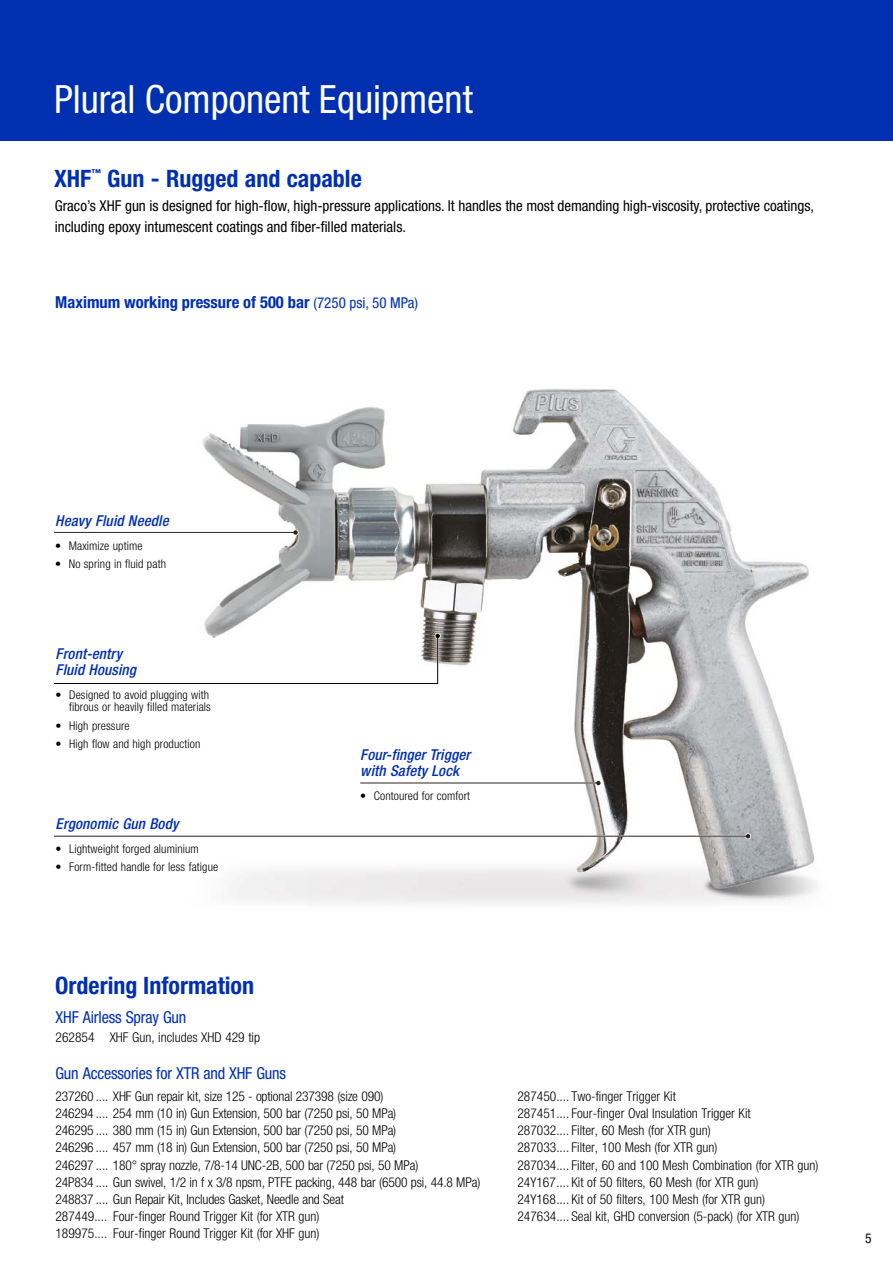
<style>
.page{position:relative;width:893px;height:1263px;background:#fff}
.page>*{position:absolute;margin:0;border:0;box-sizing:border-box;transform-origin:0 0}
.t1{font:condensed 39px "Helvetica Neue LT Std";color:#fff}
.t2{font:700 condensed 24px "Helvetica Neue LT Std";color:#002fb0}
.t3{font:condensed 16.5px "Helvetica Neue LT Std";letter-spacing:-.01em;color:#002fb0}
.t4{font:700 condensed 16.5px "Helvetica Neue LT Std";color:#002fb0}
.t5{font:condensed 15px/21px "Helvetica Neue LT Std";color:#000}
.t6{font:italic 500 condensed 15px/16.5px "Helvetica Neue LT Std";letter-spacing:.01em;color:#002fb0}
.t7{font:300 condensed 13.5px/17.1px "Helvetica Neue LT Std";color:#000}
.t8{font:condensed 13.5px "Helvetica Neue LT Std";color:#000}
.t9{font:300 condensed 12px/12.8px "Helvetica Neue LT Std";letter-spacing:.01em;color:#000;text-align:right}
.t10{font:700 condensed 9.6px "Helvetica Neue LT Std";color:#002fb0}
.s1{font-weight:400;font-size:15px}
</style>
<div class="page">
<div style="left:0;top:0;width:893px;height:140px;background:#002fb0"></div>
<img style="left:148px;top:389px;width:669px;height:515px">
<hr style="left:54px;top:532px;width:241px;height:1px;background:#2a2522">
<svg style="left:293px;top:529px;width:6px;height:6px"></svg>
<hr style="left:360px;top:782px;width:238px;height:2px;background:#fff">
<hr style="left:360px;top:783px;width:238px;height:1px;background:#2a2522">
<svg style="left:595px;top:780px;width:6px;height:6px"></svg>
<hr style="left:157px;top:835px;width:591px;height:2px;background:#fff">
<hr style="left:54px;top:836px;width:694px;height:1px;background:#2a2522">
<svg style="left:745px;top:833px;width:6px;height:6px"></svg>
<svg style="left:54px;top:633px;width:387px;height:52px"></svg>
<h1 class="t1" style="left:54px;top:77px;width:420px">Plural Component Equipment</h1>
<h2 class="t2" style="left:54px;top:164px;width:39px">XHF</h2>
<p class="t10" style="left:91px;top:167px;width:11px">™</p>
<h2 class="t2" style="left:107px;top:164px;width:256px">Gun - Rugged and capable</h2>
<p class="t5" style="left:55px;top:195px;width:761px">Graco’s XHF gun is designed for high-flow, high-pressure applications. It handles the most demanding high-viscosity, protective coatings, including epoxy intumescent coatings and fiber-filled materials.</p>
<p class="t4" style="left:55px;top:292px;width:364px">Maximum working pressure of 500 bar <span class="s1">(7250 psi, 50 MPa)</span></p>
<p class="t6" style="left:55px;top:513px;width:115px">Heavy Fluid Needle</p>
<p class="t9" style="left:55px;top:539px;width:89px">• Maximize uptime</p>
<p class="t9" style="left:55px;top:557px;width:112px">• No spring in fluid path</p>
<p class="t6" style="left:56px;top:645px;width:82px">Front-entry<br>Fluid Housing</p>
<p class="t9" style="left:56px;top:688px;width:157px">• Designed to avoid plugging with fibrous or heavily filled materials</p>
<p class="t9" style="left:56px;top:719px;width:76px">• High pressure</p>
<p class="t9" style="left:56px;top:737px;width:146px">• High flow and high production</p>
<p class="t6" style="left:56px;top:816px;width:124px">Ergonomic Gun Body</p>
<p class="t9" style="left:56px;top:842px;width:145px">• Lightweight forged aluminium</p>
<p class="t9" style="left:56px;top:860px;width:164px">• Form-fitted handle for less fatigue</p>
<h2 class="t2" style="left:55px;top:970px;width:200px">Ordering Information</h2>
<p class="t3" style="left:56px;top:1007px;width:132px">XHF Airless Spray Gun</p>
<p class="t7" style="left:56px;top:1029px;width:206px">262854 XHF Gun, includes XHD 429 tip</p>
<p class="t3" style="left:55px;top:1064px;width:232px">Gun Accessories for XTR and XHF Guns</p>
<p class="t6" style="left:360px;top:746px;width:111px">Four-finger Trigger with Safety Lock</p>
<p class="t9" style="left:360px;top:789px;width:111px">• Contoured for comfort</p>
<p class="t7" style="left:55px;top:1087px;width:426px">237260 .... XHF Gun repair kit, size 125 - optional 237398 (size 090)<br>246294 .... 254 mm (10 in) Gun Extension, 500 bar (7250 psi, 50 MPa)<br>246295 .... 380 mm (15 in) Gun Extension, 500 bar (7250 psi, 50 MPa)<br>246296 .... 457 mm (18 in) Gun Extension, 500 bar (7250 psi, 50 MPa)<br>246297 .... 180° spray nozzle, 7/8-14 UNC-2B, 500 bar (7250 psi, 50 MPa)<br>24P834 .... Gun swivel, 1/2 in f x 3/8 npsm, PTFE packing, 448 bar (6500 psi, 44.8 MPa)<br>248837 .... Gun Repair Kit, Includes Gasket, Needle and Seat<br>287449.... Four-finger Round Trigger Kit (for XTR gun)<br>189975.... Four-finger Round Trigger Kit (for XHF gun)</p>
<p class="t7" style="left:517px;top:1087px;width:303px">287450.... Two-finger Trigger Kit<br>287451.... Four-finger Oval Insulation Trigger Kit<br>287032.... Filter, 60 Mesh (for XTR gun)<br>287033.... Filter, 100 Mesh (for XTR gun)<br>287034.... Filter, 60 and 100 Mesh Combination (for XTR gun)<br>24Y167.... Kit of 50 filters, 60 Mesh (for XTR gun)<br>24Y168.... Kit of 50 filters, 100 Mesh (for XTR gun)<br>247634.... Seal kit, GHD conversion (5-pack) (for XTR gun)</p>
<p class="t8" style="left:865px;top:1230px;width:8px">5</p>
</div>
